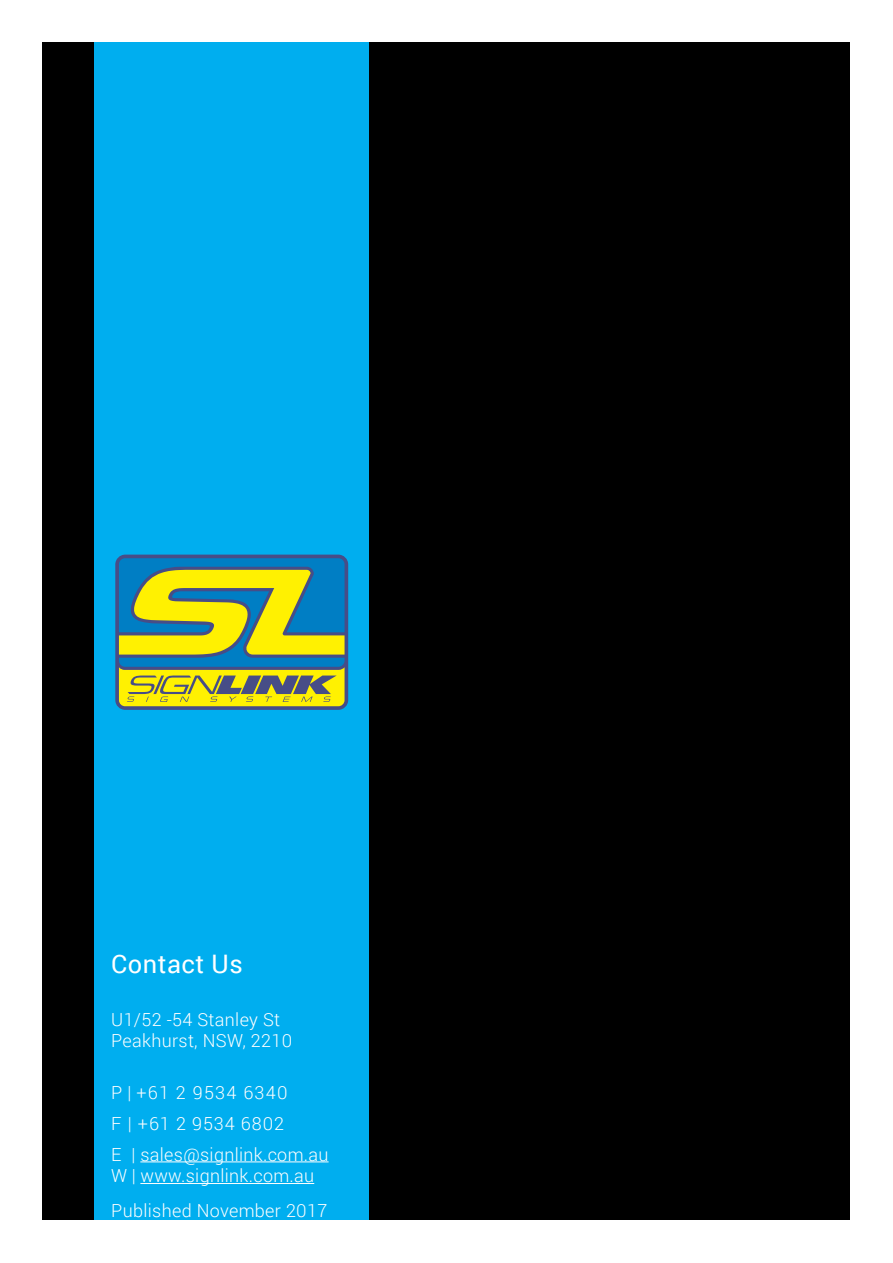
<style>
.page{position:relative;width:893px;height:1263px;background:#fff}
.page>*{position:absolute;margin:0;border:0;box-sizing:border-box;transform-origin:0 0}
.t1{font:25.5px "Roboto";letter-spacing:.02em;color:#fff}
.t2{font:300 18px "Roboto";letter-spacing:.02em;color:#fff}
.t3{font:300 18px "Roboto";letter-spacing:.07em;color:#fff}
.t4{font:300 18px "Roboto";letter-spacing:.05em;color:#fff}
</style>
<div class="page">
<div style="left:43px;top:43px;width:807px;height:1177px;background:#000"></div>
<div style="left:94px;top:43px;width:275px;height:1177px;background:#00aeef"></div>
<hr style="left:140px;top:1161px;width:189px;height:1px;background:#fff">
<hr style="left:140px;top:1183px;width:174px;height:1px;background:#fff">
<svg style="left:115px;top:555px;width:233px;height:155px"></svg>
<p class="t1" style="left:111px;top:946px;width:133px">Contact Us</p>
<p class="t2" style="left:111px;top:1007px;width:170px">U1/52 -54 Stanley St</p>
<p class="t2" style="left:111px;top:1028px;width:182px">Peakhurst, NSW, 2210</p>
<p class="t3" style="left:111px;top:1080px;width:178px">P | +61 2 9534 6340</p>
<p class="t4" style="left:111px;top:1111px;width:174px">F | +61 2 9534 6802</p>
<p class="t2" style="left:111px;top:1142px;width:219px">E | sales@signlink.com.au</p>
<p class="t2" style="left:111px;top:1163px;width:204px">W | www.signlink.com.au</p>
<p class="t2" style="left:111px;top:1198px;width:218px">Published November 2017</p>
</div>
